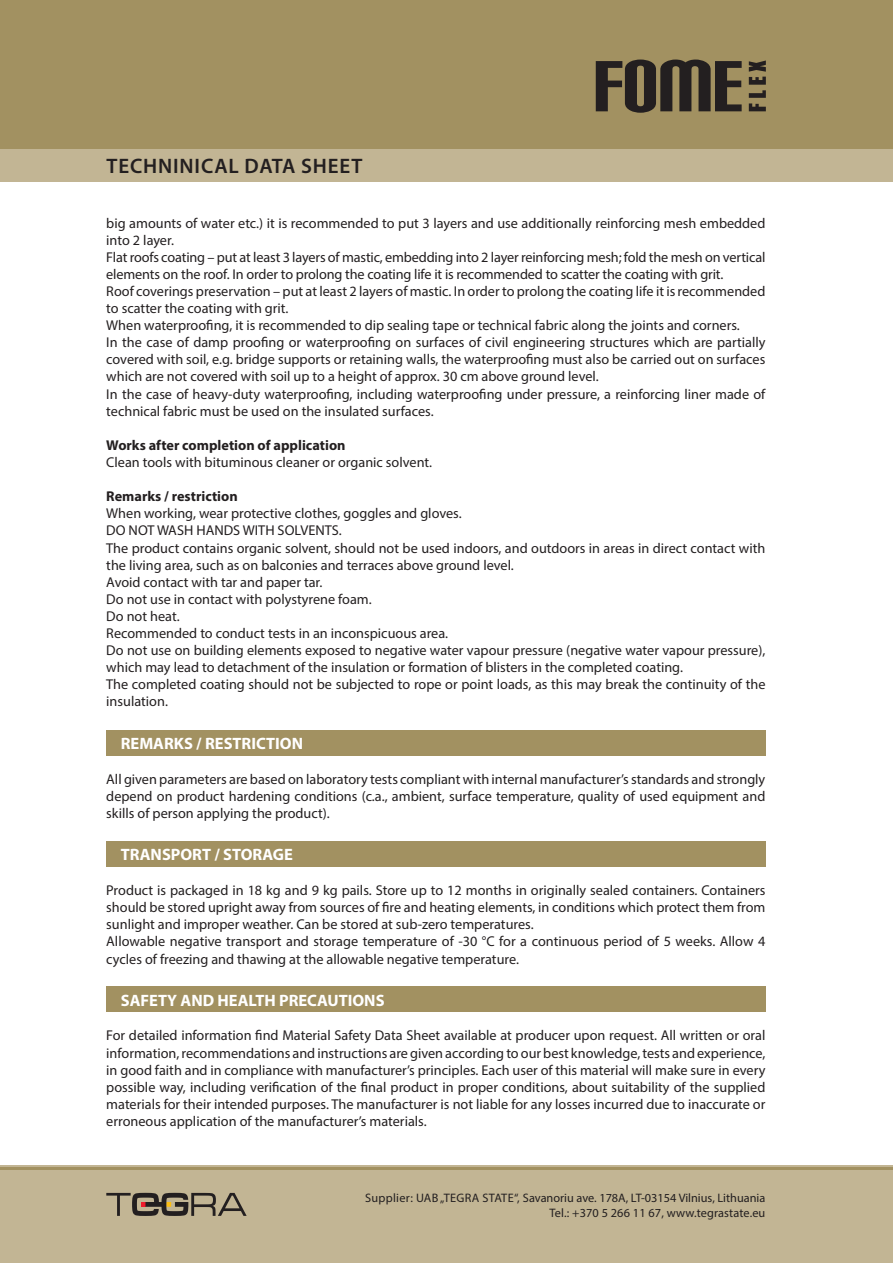
<style>
.page{position:relative;width:893px;height:1263px;background:#fff}
.page>*{position:absolute;margin:0;border:0;box-sizing:border-box;transform-origin:0 0}
.t1{font:600 21px "Myriad Pro";letter-spacing:.04em;color:#231f20}
.t2{font:700 16.5px "Myriad Pro";color:#fff}
.t3{font:14.25px/17.1px "Myriad Pro";color:#231f20}
.t4{font:700 14.25px "Myriad Pro";color:#231f20}
.t5{font:12.3px/14.7px "Myriad Pro";letter-spacing:.005em;color:#231f20;text-align:right}
</style>
<div class="page">
<div style="left:0;top:0;width:893px;height:182px;background:#a29161"></div>
<div style="left:0;top:149px;width:893px;height:33px;background:#c2b594"></div>
<svg style="left:749px;top:60px;width:17px;height:51px"></svg>
<svg style="left:596px;top:60px;width:146px;height:53px"></svg>
<div style="left:0;top:1165px;width:893px;height:98px;background:#c2b594"></div>
<hr style="left:0;top:1167px;width:893px;height:2px;background:#a29161">
<svg style="left:106px;top:1193px;width:141px;height:23px"></svg>
<div style="left:106px;top:730px;width:659px;height:26px;background:#a29161"></div>
<div style="left:106px;top:841px;width:659px;height:26px;background:#a29161"></div>
<div style="left:106px;top:987px;width:659px;height:25px;background:#a29161"></div>
<h1 class="t1" style="left:107px;top:153px;width:257px">TECHNINICAL DATA SHEET</h1>
<p class="t3" style="left:106px;top:214px;width:661px">big amounts of water etc.) it is recommended to put 3 layers and use additionally reinforcing mesh embedded into 2 layer.</p>
<p class="t3" style="left:106px;top:248px;width:661px">Flat roofs coating – put at least 3 layers of mastic, embedding into 2 layer reinforcing mesh; fold the mesh on vertical elements on the roof. In order to prolong the coating life it is recommended to scatter the coating with grit.</p>
<p class="t3" style="left:106px;top:282px;width:661px">Roof coverings preservation – put at least 2 layers of mastic. In order to prolong the coating life it is recommended to scatter the coating with grit.</p>
<p class="t3" style="left:106px;top:317px;width:635px">When waterproofing, it is recommended to dip sealing tape or technical fabric along the joints and corners.</p>
<p class="t3" style="left:106px;top:334px;width:661px;text-align:justify">In the case of damp proofing or waterproofing on surfaces of civil engineering structures which are partially covered with soil, e.g. bridge supports or retaining walls, the waterproofing must also be carried out on surfaces which are not covered with soil up to a height of approx. 30 cm above ground level.</p>
<p class="t3" style="left:106px;top:385px;width:661px">In the case of heavy-duty waterproofing, including waterproofing under pressure, a reinforcing liner made of technical fabric must be used on the insulated surfaces.</p>
<p class="t4" style="left:106px;top:436px;width:241px">Works after completion of application</p>
<p class="t3" style="left:106px;top:453px;width:327px">Clean tools with bituminous cleaner or organic solvent.</p>
<p class="t4" style="left:106px;top:487px;width:133px">Remarks / restriction</p>
<p class="t3" style="left:106px;top:505px;width:357px">When working, wear protective clothes, goggles and gloves.</p>
<p class="t3" style="left:106px;top:522px;width:237px">DO NOT WASH HANDS WITH SOLVENTS.</p>
<p class="t3" style="left:106px;top:539px;width:660px">The product contains organic solvent, should not be used indoors, and outdoors in areas in direct contact with the living area, such as on balconies and terraces above ground level.</p>
<p class="t3" style="left:106px;top:573px;width:218px">Avoid contact with tar and paper tar.</p>
<p class="t3" style="left:106px;top:590px;width:267px">Do not use in contact with polystyrene foam.</p>
<p class="t3" style="left:106px;top:607px;width:75px">Do not heat.</p>
<p class="t3" style="left:106px;top:624px;width:343px">Recommended to conduct tests in an inconspicuous area.</p>
<p class="t3" style="left:106px;top:641px;width:661px">Do not use on building elements exposed to negative water vapour pressure (negative water vapour pressure), which may lead to detachment of the insulation or formation of blisters in the completed coating.</p>
<p class="t3" style="left:106px;top:676px;width:661px">The completed coating should not be subjected to rope or point loads, as this may break the continuity of the insulation.</p>
<p class="t2" style="left:121px;top:733px;width:184px">REMARKS / RESTRICTION</p>
<p class="t3" style="left:106px;top:770px;width:661px;text-align:justify">All given parameters are based on laboratory tests compliant with internal manufacturer’s standards and strongly depend on product hardening conditions (c.a., ambient, surface temperature, quality of used equipment and skills of person applying the product).</p>
<p class="t2" style="left:121px;top:844px;width:174px">TRANSPORT / STORAGE</p>
<p class="t3" style="left:106px;top:882px;width:661px;text-align:justify">Product is packaged in 18 kg and 9 kg pails. Store up to 12 months in originally sealed containers. Containers should be stored upright away from sources of fire and heating elements, in conditions which protect them from sunlight and improper weather. Can be stored at sub-zero temperatures.</p>
<p class="t3" style="left:106px;top:933px;width:660px">Allowable negative transport and storage temperature of -30 °C for a continuous period of 5 weeks. Allow 4 cycles of freezing and thawing at the allowable negative temperature.</p>
<p class="t2" style="left:121px;top:989px;width:265px">SAFETY AND HEALTH PRECAUTIONS</p>
<p class="t3" style="left:106px;top:1027px;width:661px;text-align:justify">For detailed information find Material Safety Data Sheet available at producer upon request. All written or oral information, recommendations and instructions are given according to our best knowledge, tests and experience, in good faith and in compliance with manufacturer’s principles. Each user of this material will make sure in every possible way, including verification of the final product in proper conditions, about suitability of the supplied materials for their intended purposes. The manufacturer is not liable for any losses incurred due to inaccurate or erroneous application of the manufacturer’s materials.</p>
<p class="t5" style="left:365px;top:1190px;width:402px">Supplier: UAB „TEGRA STATE“, Savanoriu ave. 178A, LT-03154 Vilnius, Lithuania<br>Tel.: +370 5 266 11 67, www.tegrastate.eu</p>
</div>
